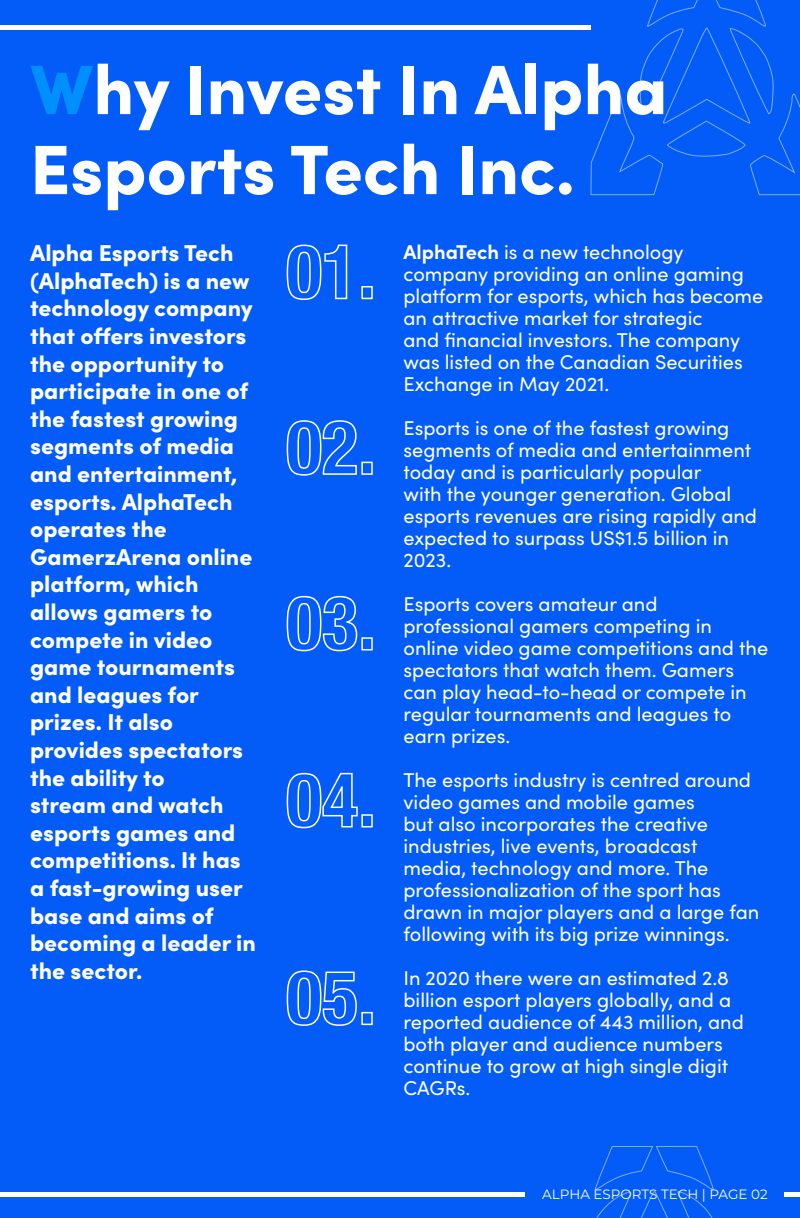
<style>
.page{position:relative;width:800px;height:1218px;background:#035cf7}
.page>*{position:absolute;margin:0;border:0;box-sizing:border-box;transform-origin:0 0}
.t1{font:900 70px/80px "Sofia Pro";color:#fff}
.t2{font:900 23px/27.6px "Sofia Pro";color:#fff}
.t3{font:20px/22px "Sofia Pro";color:#fff}
.t4{font:13.5px "Montserrat";color:#fff}
.s1{color:#008fff}
.s2{font-weight:700}
</style>
<div class="page">
<div style="left:0;top:25px;width:591px;height:5px;background:#fff"></div>
<svg style="left:286px;top:244px;width:87px;height:56px"></svg>
<svg style="left:286px;top:420px;width:87px;height:56px"></svg>
<svg style="left:286px;top:595px;width:87px;height:57px"></svg>
<svg style="left:286px;top:772px;width:87px;height:57px"></svg>
<svg style="left:286px;top:970px;width:87px;height:56px"></svg>
<svg style="left:590px;top:0;width:210px;height:195px"></svg>
<svg style="left:594px;top:1146px;width:120px;height:72px"></svg>
<div style="left:0;top:1192px;width:524px;height:5px;background:#fff"></div>
<div style="left:784px;top:1192px;width:16px;height:5px;background:#fff"></div>
<h1 class="t1" style="left:30px;top:43px;width:639px"><span class="s1">W</span>hy Invest In Alpha<br>Esports Tech Inc.</h1>
<p class="t2" style="left:30px;top:237px;width:227px">Alpha Esports Tech (AlphaTech) is a new technology company that offers investors the opportunity to participate in one of the fastest growing segments of media and entertainment, esports. AlphaTech operates the<br>GamerzArena online platform, which allows gamers to compete in video game tournaments and leagues for prizes. It also provides spectators the ability to<br>stream and watch esports games and competitions. It has a fast-growing user base and aims of becoming a leader in the sector.</p>
<p class="t3" style="left:403px;top:240px;width:361px"><span class="s2">AlphaTech</span> is a new technology company providing an online gaming platform for esports, which has become an attractive market for strategic<br>and financial investors. The company was listed on the Canadian Securities Exchange in May 2021.</p>
<p class="t3" style="left:403px;top:416px;width:355px">Esports is one of the fastest growing segments of media and entertainment today and is particularly popular<br>with the younger generation. Global esports revenues are rising rapidly and expected to surpass US$1.5 billion in<br>2023.</p>
<p class="t3" style="left:403px;top:592px;width:366px">Esports covers amateur and professional gamers competing in online video game competitions and the spectators that watch them. Gamers can play head-to-head or compete in regular tournaments and leagues to earn prizes.</p>
<p class="t3" style="left:403px;top:768px;width:357px">The esports industry is centred around video games and mobile games<br>but also incorporates the creative industries, live events, broadcast media, technology and more. The professionalization of the sport has drawn in major players and a large fan following with its big prize winnings.</p>
<p class="t3" style="left:403px;top:966px;width:342px">In 2020 there were an estimated 2.8 billion esport players globally, and a reported audience of 443 million, and both player and audience numbers continue to grow at high single digit<br>CAGRs.</p>
<p class="t4" style="left:542px;top:1185px;width:227px">ALPHA ESPORTS TECH | PAGE 02</p>
</div>
